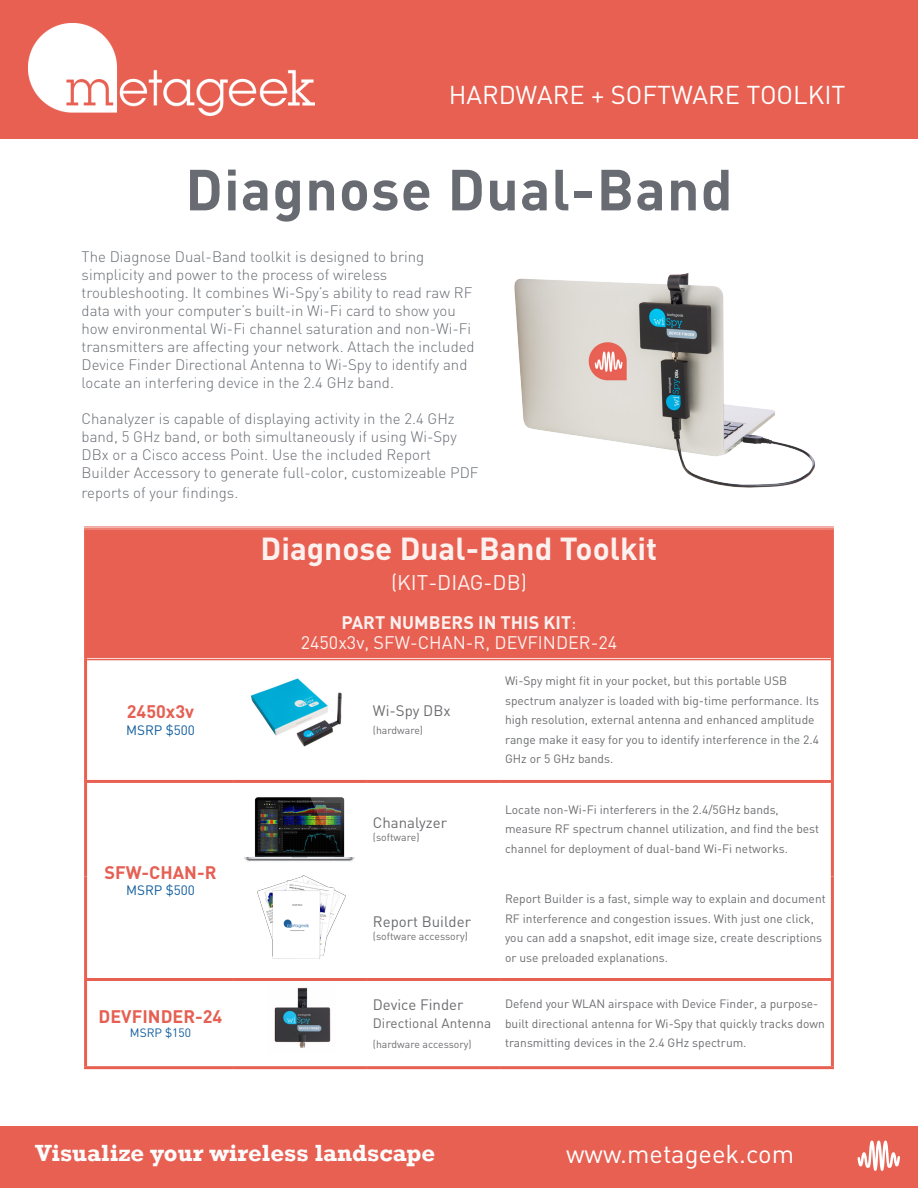
<style>
.page{position:relative;width:918px;height:1188px;background:#fff}
.page>*{position:absolute;margin:0;border:0;box-sizing:border-box;transform-origin:0 0}
.Section_Header{font:700 57px "DIN";letter-spacing:.02em;color:#686c72}
.Section_Header-2{font:700 31.5px "DIN";color:#fdf1ef}
.t1{font:25.5px "DIN";color:#fff}
.t2{font:700 24px "Rockwell";color:#fcfcfc}
.Section_Header-3{font:21px "DIN";color:#fdf1ef}
.Section_Header-4{font:18px "DIN";color:#fdf1ef}
.t3{font:700 18px "DIN";color:#e55f53}
.Section_Header-5{font:700 18px "DIN";color:#fdf1ef}
.Paragraph{font:300 15px/18px "DIN";color:#686c72}
.t4{font:15px "DIN";color:#6c6d70}
.t5{font:13.5px "DIN";color:#6c6d70}
.t6{font:13.5px "DIN";color:#125e9e}
.Paragraph-2{font:12px/19.5px "DIN";color:#6c6d70}
.t7{font:12px "DIN";color:#125e9e}
.Paragraph-3{font:10.5px "DIN";color:#6c6d70}
.s1{font-weight:400}
</style>
<div class="page">
<div style="left:0;top:1126px;width:918px;height:62px;background:#e76052"></div>
<div style="left:0;top:0;width:918px;height:139px;background:#e76052"></div>
<svg style="left:857px;top:1140px;width:43px;height:31px"></svg>
<img style="left:29px;top:23px;width:286px;height:92px">
<div style="left:86px;top:528px;width:746px;height:131px;background:#e76052"></div>
<hr style="left:87px;top:657px;width:147px;height:3px;background:#fff">
<hr style="left:234px;top:657px;width:133px;height:3px;background:#fff">
<hr style="left:367px;top:657px;width:132px;height:3px;background:#fff">
<hr style="left:499px;top:657px;width:332px;height:3px;background:#fff">
<hr style="left:84px;top:978px;width:150px;height:3px;background:#e76052">
<hr style="left:234px;top:978px;width:133px;height:3px;background:#e76052">
<hr style="left:367px;top:978px;width:132px;height:3px;background:#e76052">
<hr style="left:499px;top:978px;width:335px;height:3px;background:#e76052">
<hr style="left:84px;top:780px;width:150px;height:3px;background:#e76052">
<hr style="left:234px;top:780px;width:133px;height:3px;background:#e76052">
<hr style="left:367px;top:780px;width:132px;height:3px;background:#e76052">
<hr style="left:499px;top:780px;width:335px;height:3px;background:#e76052">
<hr style="left:84px;top:527px;width:150px;height:1px;background:#e76052">
<hr style="left:84px;top:528px;width:150px;height:2px;background:#e76052">
<hr style="left:234px;top:527px;width:133px;height:1px;background:#e76052">
<hr style="left:367px;top:527px;width:132px;height:1px;background:#e76052">
<hr style="left:499px;top:527px;width:335px;height:1px;background:#e76052">
<hr style="left:499px;top:528px;width:335px;height:2px;background:#e76052">
<hr style="left:87px;top:657px;width:147px;height:1px;background:#e76052">
<hr style="left:87px;top:659px;width:147px;height:1px;background:#e76052">
<hr style="left:234px;top:657px;width:133px;height:1px;background:#e76052">
<hr style="left:234px;top:659px;width:133px;height:1px;background:#e76052">
<hr style="left:367px;top:657px;width:132px;height:1px;background:#e76052">
<hr style="left:367px;top:659px;width:132px;height:1px;background:#e76052">
<hr style="left:499px;top:657px;width:332px;height:1px;background:#e76052">
<hr style="left:499px;top:659px;width:332px;height:1px;background:#e76052">
<hr style="left:84px;top:530px;width:3px;height:129px;background:#e76052">
<hr style="left:831px;top:530px;width:3px;height:129px;background:#e76052">
<hr style="left:84px;top:659px;width:3px;height:121px;background:#e76052">
<hr style="left:831px;top:659px;width:3px;height:121px;background:#e76052">
<hr style="left:84px;top:783px;width:3px;height:94px;background:#e76052">
<hr style="left:831px;top:783px;width:3px;height:94px;background:#e76052">
<hr style="left:84px;top:877px;width:3px;height:101px;background:#e76052">
<hr style="left:831px;top:877px;width:3px;height:101px;background:#e76052">
<hr style="left:84px;top:981px;width:3px;height:85px;background:#e76052">
<hr style="left:831px;top:981px;width:3px;height:85px;background:#e76052">
<hr style="left:84px;top:1066px;width:150px;height:3px;background:#e76052">
<hr style="left:234px;top:1066px;width:133px;height:3px;background:#e76052">
<hr style="left:367px;top:1066px;width:132px;height:3px;background:#e76052">
<hr style="left:499px;top:1066px;width:335px;height:3px;background:#e76052">
<img style="left:244px;top:797px;width:111px;height:65px">
<img style="left:250px;top:679px;width:92px;height:68px">
<img style="left:257px;top:876px;width:89px;height:82px">
<img style="left:274px;top:987px;width:57px;height:61px">
<img style="left:514px;top:273px;width:301px;height:215px">
<p class="t1" style="left:449px;top:79px;width:398px">HARDWARE + SOFTWARE TOOLKIT</p>
<p class="Section_Header" style="left:185px;top:153px;width:549px">Diagnose Dual-Band</p>
<p class="Paragraph" style="left:82px;top:248px;width:395px">The Diagnose Dual-Band toolkit is designed to bring simplicity and power to the process of wireless troubleshooting. It combines Wi-Spy’s ability to read raw RF data with your computer’s built-in Wi-Fi card to show you how environmental Wi-Fi channel saturation and non-Wi-Fi transmitters are affecting your network. Attach the included Device Finder Directional Antenna to Wi-Spy to identify and locate an interfering device in the 2.4 GHz band.</p>
<p class="Paragraph" style="left:82px;top:410px;width:398px">Chanalyzer is capable of displaying activity in the 2.4 GHz band, 5 GHz band, or both simultaneously if using Wi-Spy DBx or a Cisco access Point. Use the included Report Builder Accessory to generate full-color, customizeable PDF</p>
<p class="Paragraph" style="left:82px;top:483px;width:158px">reports of your findings.</p>
<p class="t3" style="left:127px;top:700px;width:69px">2450x3v</p>
<p class="t6" style="left:126px;top:721px;width:70px">MSRP $500</p>
<p class="t3" style="left:104px;top:861px;width:114px">SFW-CHAN-R</p>
<p class="t6" style="left:126px;top:882px;width:70px">MSRP $500</p>
<p class="t3" style="left:99px;top:1005px;width:125px">DEVFINDER-24</p>
<p class="t7" style="left:130px;top:1025px;width:63px">MSRP $150</p>
<p class="Section_Header-2" style="left:261px;top:528px;width:398px">Diagnose Dual-Band Toolkit</p>
<p class="Section_Header-3" style="left:391px;top:570px;width:137px">(KIT-DIAG-DB)</p>
<p class="Section_Header-5" style="left:341px;top:611px;width:237px">PART NUMBERS IN THIS KIT<span class="s1">:</span></p>
<p class="Section_Header-4" style="left:301px;top:631px;width:318px">2450x3v, SFW-CHAN-R, DEVFINDER-24</p>
<p class="t4" style="left:373px;top:702px;width:79px">Wi-Spy DBx</p>
<p class="Paragraph-3" style="left:373px;top:724px;width:52px">(hardware)</p>
<p class="Paragraph-2" style="left:505px;top:671px;width:316px">Wi-Spy might fit in your pocket, but this portable USB spectrum analyzer is loaded with big-time performance. Its high resolution, external antenna and enhanced amplitude range make it easy for you to identify interference in the 2.4<br>GHz or 5 GHz bands.</p>
<p class="t4" style="left:373px;top:813px;width:76px">Chanalyzer</p>
<p class="Paragraph-3" style="left:373px;top:830px;width:48px">(software)</p>
<p class="Paragraph-2" style="left:505px;top:799px;width:316px">Locate non-Wi‑Fi interferers in the 2.4/5GHz bands, measure RF spectrum channel utilization, and find the best channel for deployment of dual-band Wi-Fi networks.</p>
<p class="t4" style="left:373px;top:912px;width:100px">Report Builder</p>
<p class="Paragraph-3" style="left:373px;top:929px;width:97px">(software accessory)</p>
<p class="t4" style="left:373px;top:995px;width:92px">Device Finder</p>
<p class="t5" style="left:373px;top:1015px;width:120px">Directional Antenna</p>
<p class="Paragraph-3" style="left:373px;top:1037px;width:100px">(hardware accessory)</p>
<p class="Paragraph-2" style="left:505px;top:889px;width:322px">Report Builder is a fast, simple way to explain and document RF interference and congestion issues. With just one click, you can add a snapshot, edit image size, create descriptions or use preloaded explanations.</p>
<p class="Paragraph-2" style="left:505px;top:994px;width:321px">Defend your WLAN airspace with Device Finder, a purpose&shy;built directional antenna for Wi-Spy that quickly tracks down transmitting devices in the 2.4 GHz spectrum.</p>
<h3 class="t2" style="left:35px;top:1139px;width:402px">Visualize your wireless landscape</h3>
<p class="t1" style="left:566px;top:1138px;width:229px">www.metageek.com</p>
</div>
